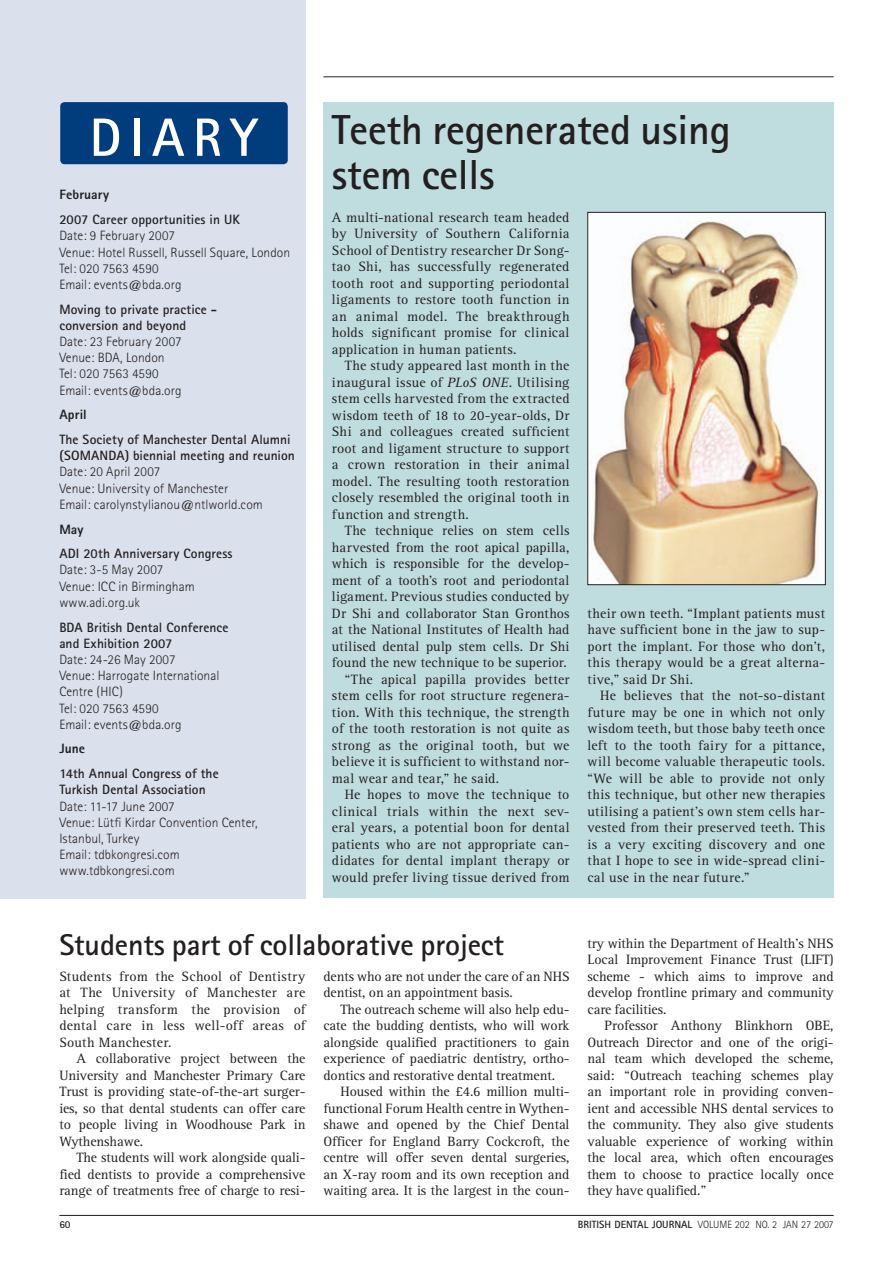
<style>
.page{position:relative;width:893px;height:1263px;background:#fff}
.page>*{position:absolute;margin:0;border:0;box-sizing:border-box;transform-origin:0 0}
.t1{font:700 54px "Rotis Sans Serif";letter-spacing:.15em;color:#fff}
.t2{font:700 42px/45px "Rotis Sans Serif";letter-spacing:-.005em;color:#231f20}
.t3{font:700 30px "Rotis Sans Serif";letter-spacing:-.005em;color:#231f20}
.t4{font:13.95px/16.5px "Rotis Serif";letter-spacing:.005em;color:#231f20;text-align:justify}
.t5{font:13.95px "Rotis Serif";letter-spacing:.025em;color:#231f20}
.t6{font:13.95px "Rotis Serif";letter-spacing:.04em;color:#231f20}
.t7{font:300 13.5px/16.2px "Rotis Sans Serif";color:#231f20}
.t8{font:700 13.5px/16.2px "Rotis Sans Serif";letter-spacing:.005em;color:#231f20}
.t9{font:800 13.5px "Rotis Sans Serif";letter-spacing:.01em;color:#231f20}
.t10{font:300 10.5px "Rotis Sans Serif";color:#231f20}
.t11{font:700 10.5px "Rotis Sans Serif";color:#231f20}
.s1{font-style:italic}
.s2{font-weight:700}
</style>
<div class="page">
<div style="left:0;top:0;width:305px;height:898px;background:#dbe0ed"></div>
<div style="left:60px;top:102px;width:228px;height:62px;background:#013d7d;border-radius:4px"></div>
<hr style="left:323px;top:77px;width:510px;height:1px;background:#231f20">
<hr style="left:59px;top:1215px;width:774px;height:1px;background:#231f20">
<div style="left:323px;top:205px;width:510px;height:693px;background:#bfdcdf"></div>
<div style="left:323px;top:102px;width:510px;height:103px;background:#bfdcdf"></div>
<img style="left:589px;top:214px;width:234px;height:369px">
<div style="left:587px;top:212px;width:238px;height:373px;border:1px solid #231f20"></div>
<h1 class="t1" style="left:89px;top:119px;width:170px">DIARY</h1>
<p class="t9" style="left:59px;top:190px;width:51px">February</p>
<p class="t8" style="left:59px;top:213px;width:182px">2007 Career opportunities in UK</p>
<p class="t7" style="left:59px;top:229px;width:232px">Date: 9 February 2007<br>Venue: Hotel Russell, Russell Square, London<br>Tel: 020 7563 4590<br>Email: events@bda.org</p>
<p class="t8" style="left:59px;top:302px;width:159px">Moving to private practice - conversion and beyond</p>
<p class="t7" style="left:59px;top:335px;width:124px">Date: 23 February 2007<br>Venue: BDA, London<br>Tel: 020 7563 4590<br>Email: events@bda.org</p>
<p class="t9" style="left:59px;top:410px;width:29px">April</p>
<p class="t8" style="left:59px;top:433px;width:237px">The Society of Manchester Dental Alumni (SOMANDA) biennial meeting and reunion</p>
<p class="t7" style="left:59px;top:465px;width:205px">Date: 20 April 2007<br>Venue: University of Manchester<br>Email: carolynstylianou@ntlworld.com</p>
<p class="t9" style="left:59px;top:524px;width:26px">May</p>
<p class="t8" style="left:59px;top:547px;width:175px">ADI 20th Anniversary Congress</p>
<p class="t7" style="left:59px;top:563px;width:137px">Date: 3-5 May 2007<br>Venue: ICC in Birmingham www.adi.org.uk</p>
<p class="t8" style="left:59px;top:620px;width:170px">BDA British Dental Conference and Exhibition 2007</p>
<p class="t7" style="left:59px;top:653px;width:161px">Date: 24-26 May 2007<br>Venue: Harrogate International<br>Centre (HIC)<br>Tel: 020 7563 4590<br>Email: events@bda.org</p>
<p class="t9" style="left:59px;top:744px;width:27px">June</p>
<p class="t8" style="left:59px;top:767px;width:161px">14th Annual Congress of the<br>Turkish Dental Association</p>
<p class="t7" style="left:59px;top:799px;width:200px">Date: 11-17 June 2007<br>Venue: Lütfi Kirdar Convention Center,<br>Istanbul, Turkey<br>Email: tdbkongresi.com www.tdbkongresi.com</p>
<h2 class="t2" style="left:332px;top:111px;width:400px">Teeth regenerated using stem cells</h2>
<p class="t4" style="left:332px;top:210px;width:239px">A multi-national research team headed by University of Southern California School of Dentistry researcher Dr Song&shy;tao Shi, has successfully regenerated tooth root and supporting periodontal ligaments to restore tooth function in an animal model. The breakthrough holds significant promise for clinical application in human patients.</p>
<p class="t4" style="left:332px;top:359px;width:239px;text-indent:13px">The study appeared last month in the inaugural issue of <span class="s1">PLoS ONE</span>. Utilising stem cells harvested from the extracted wisdom teeth of 18 to 20-year-olds, Dr Shi and colleagues created sufficient root and ligament structure to support a crown restoration in their animal model. The resulting tooth restoration closely resembled the original tooth in function and strength.</p>
<p class="t4" style="left:345px;top:524px;width:226px">The technique relies on stem cells</p>
<p class="t4" style="left:332px;top:540px;width:239px">harvested from the root apical papilla,</p>
<p class="t4" style="left:332px;top:557px;width:239px">which is responsible for the develop-</p>
<p class="t4" style="left:332px;top:573px;width:239px">ment of a tooth’s root and periodontal</p>
<p class="t4" style="left:332px;top:590px;width:239px">ligament. Previous studies conducted by</p>
<p class="t4" style="left:332px;top:606px;width:239px">Dr Shi and collaborator Stan Gronthos</p>
<p class="t4" style="left:332px;top:623px;width:239px">at the National Institutes of Health had</p>
<p class="t4" style="left:332px;top:639px;width:239px">utilised dental pulp stem cells. Dr Shi</p>
<p class="t4" style="left:332px;top:656px;width:236px">found the new technique to be superior.</p>
<p class="t4" style="left:345px;top:672px;width:226px">“The apical papilla provides better</p>
<p class="t5" style="left:332px;top:691px;width:239px">stem cells for root structure regenera-</p>
<p class="t5" style="left:332px;top:707px;width:239px">tion. With this technique, the strength</p>
<p class="t4" style="left:332px;top:722px;width:239px">of the tooth restoration is not quite as</p>
<p class="t4" style="left:332px;top:738px;width:239px">strong as the original tooth, but we</p>
<p class="t5" style="left:332px;top:757px;width:239px">believe it is sufficient to withstand nor-</p>
<p class="t4" style="left:332px;top:771px;width:169px">mal wear and tear,” he said.</p>
<p class="t4" style="left:345px;top:788px;width:226px">He hopes to move the technique to</p>
<p class="t6" style="left:332px;top:806px;width:239px">clinical trials within the next sev-</p>
<p class="t4" style="left:332px;top:821px;width:239px">eral years, a potential boon for dental</p>
<p class="t4" style="left:332px;top:837px;width:239px">patients who are not appropriate can-</p>
<p class="t4" style="left:332px;top:854px;width:239px">didates for dental implant therapy or</p>
<p class="t5" style="left:332px;top:872px;width:239px">would prefer living tissue derived from</p>
<p class="t4" style="left:587px;top:606px;width:239px">their own teeth. “Implant patients must have sufficient bone in the jaw to sup&shy;port the implant. For those who don’t, this therapy would be a great alterna&shy;tive,” said Dr Shi.</p>
<p class="t4" style="left:587px;top:689px;width:239px;text-indent:13px">He believes that the not-so-distant future may be one in which not only wisdom teeth, but those baby teeth once left to the tooth fairy for a pittance, will become valuable therapeutic tools. “We will be able to provide not only this technique, but other new therapies utilising a patient’s own stem cells har&shy;vested from their preserved teeth. This is a very exciting discovery and one that I hope to see in wide-spread clini&shy;cal use in the near future.”</p>
<h3 class="t3" style="left:59px;top:934px;width:446px">Students part of collaborative project</h3>
<p class="t4" style="left:59px;top:969px;width:248px">Students from the School of Dentistry at The University of Manchester are helping transform the provision of dental care in less well-off areas of South Manchester.</p>
<p class="t4" style="left:59px;top:1052px;width:247px;text-indent:17px">A collaborative project between the University and Manchester Primary Care Trust is providing state-of-the-art surger&shy;ies, so that dental students can offer care to people living in Woodhouse Park in Wythenshawe.</p>
<p class="t4" style="left:59px;top:1151px;width:247px;text-indent:17px">The students will work alongside quali&shy;fied dentists to provide a comprehensive range of treatments free of charge to resi-</p>
<p class="t4" style="left:323px;top:969px;width:247px">dents who are not under the care of an NHS dentist, on an appointment basis.</p>
<p class="t4" style="left:323px;top:1002px;width:247px;text-indent:17px">The outreach scheme will also help edu&shy;cate the budding dentists, who will work alongside qualified practitioners to gain experience of paediatric dentistry, ortho&shy;dontics and restorative dental treatment.</p>
<p class="t4" style="left:323px;top:1085px;width:247px;text-indent:17px">Housed within the £4.6 million multi&shy;functional Forum Health centre in Wythen&shy;shawe and opened by the Chief Dental Officer for England Barry Cockcroft, the centre will offer seven dental surgeries, an X-ray room and its own reception and waiting area. It is the largest in the coun-</p>
<p class="t4" style="left:587px;top:936px;width:247px">try within the Department of Health’s NHS Local Improvement Finance Trust (LIFT) scheme - which aims to improve and develop frontline primary and community care facilities.</p>
<p class="t4" style="left:587px;top:1019px;width:247px;text-indent:17px">Professor Anthony Blinkhorn OBE, Outreach Director and one of the origi&shy;nal team which developed the scheme, said: “Outreach teaching schemes play an important role in providing conven&shy;ient and accessible NHS dental services to the community. They also give students valuable experience of working within the local area, which often encourages them to choose to practice locally once they have qualified.”</p>
<p class="t11" style="left:59px;top:1221px;width:13px">60</p>
<p class="t10" style="left:578px;top:1221px;width:257px"><span class="s2">BRITISH DENTAL JOURNAL</span> VOLUME 202 NO. 2 JAN 27 2007</p>
</div>
